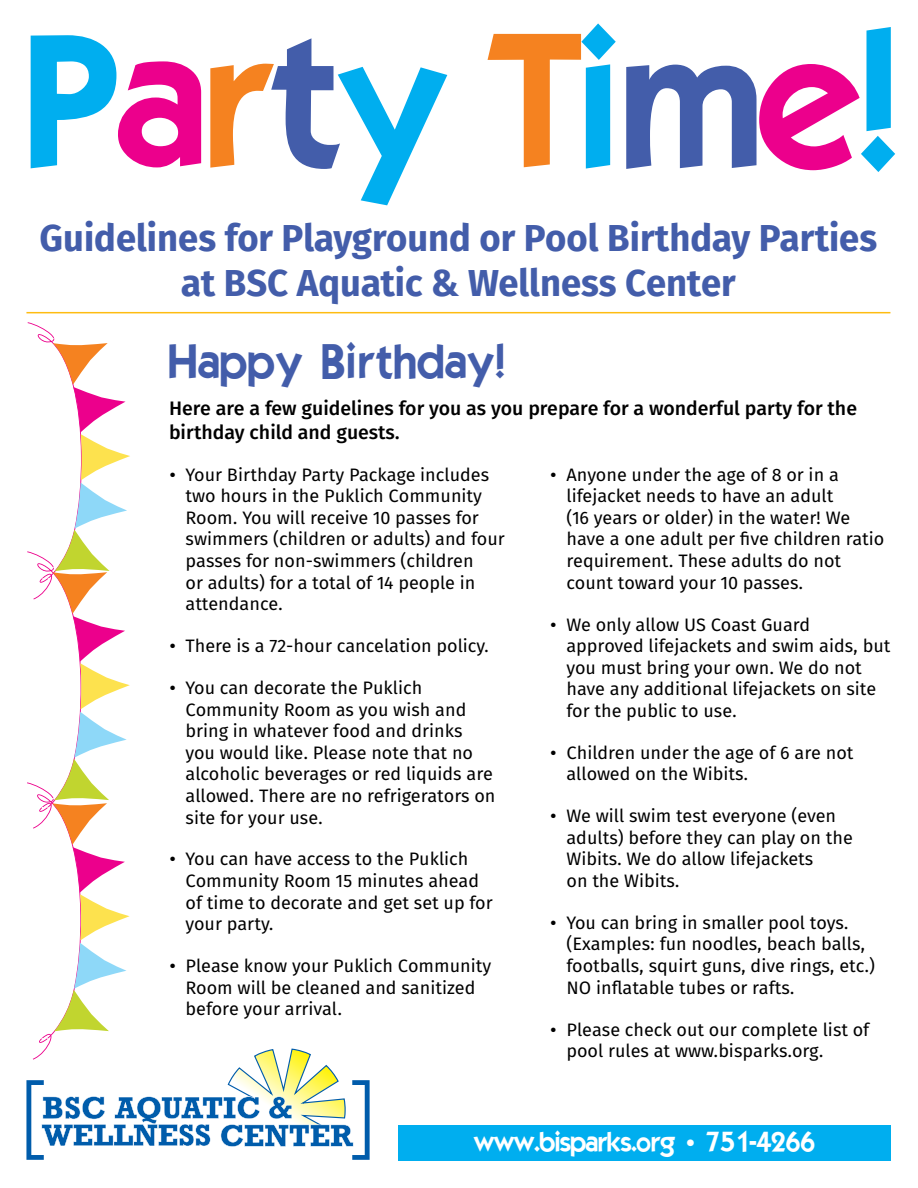
<style>
.page{position:relative;width:918px;height:1188px;background:#fff}
.page>*{position:absolute;margin:0;border:0;box-sizing:border-box;transform-origin:0 0}
.t1{font:186px "ELEGANCE";color:#00aeef}
.t2{font:46.5px "ELEGANCE";letter-spacing:.04em;color:#435daa}
.t3{font:700 37.5px/45px "Fira Sans OT";color:#435daa;text-align:center}
.t4{font:27px "ELEGANCE";color:#fff}
.t5{font:19.5px/23.4px "Fira Sans OT Medium";color:#000}
.t6{font:18px/21.6px "Fira Sans OT";color:#000}
.s1{color:#ec008c}
.s2{color:#f58220}
.s3{color:#435daa}
.s4{font-family:"Fira Sans OT"}
</style>
<div class="page">
<hr style="left:26px;top:312px;width:864px;height:1px;background:#febc11">
<div style="left:399px;top:1125px;width:492px;height:36px;background:#00aeef"></div>
<svg style="left:26px;top:322px;width:344px;height:838px"></svg>
<h1 class="t1" style="left:31px;top:-14px;width:868px">P<span class="s1">a</span><span class="s2">r</span><span class="s3">t</span>y <span class="s2">T</span>i<span class="s3">m</span><span class="s1">e</span>!</h1>
<h3 class="t3" style="left:40px;top:218px;width:839px">Guidelines for Playground or Pool Birthday Parties at BSC Aquatic &amp; Wellness Center</h3>
<h2 class="t2" style="left:169px;top:333px;width:337px">Happy Birthday!</h2>
<p class="t5" style="left:169px;top:398px;width:690px">Here are a few guidelines for you as you prepare for a wonderful party for the birthday child and guests.</p>
<p class="t6" style="left:186px;top:465px;width:321px;text-indent:-17px">• Your Birthday Party Package includes two hours in the Puklich Community Room. You will receive 10 passes for swimmers (children or adults) and four passes for non-swimmers (children<br>or adults) for a total of 14 people in attendance.</p>
<p class="t6" style="left:169px;top:636px;width:322px">• There is a 72-hour cancelation policy.</p>
<p class="t6" style="left:186px;top:678px;width:311px;text-indent:-17px">• You can decorate the Puklich<br>Community Room as you wish and bring in whatever food and drinks you would like. Please note that no alcoholic beverages or red liquids are allowed. There are no refrigerators on site for your use.</p>
<p class="t6" style="left:186px;top:850px;width:309px;text-indent:-17px">• You can have access to the Puklich<br>Community Room 15 minutes ahead of time to decorate and get set up for your party.</p>
<p class="t6" style="left:186px;top:956px;width:307px;text-indent:-17px">• Please know your Puklich Community<br>Room will be cleaned and sanitized before your arrival.</p>
<p class="t6" style="left:566px;top:465px;width:319px;text-indent:-17px">• Anyone under the age of 8 or in a lifejacket needs to have an adult<br>(16 years or older) in the water! We have a one adult per five children ratio requirement. These adults do not count toward your 10 passes.</p>
<p class="t6" style="left:566px;top:615px;width:325px;text-indent:-17px">• We only allow US Coast Guard approved lifejackets and swim aids, but you must bring your own. We do not have any additional lifejackets on site for the public to use.</p>
<p class="t6" style="left:566px;top:743px;width:289px;text-indent:-17px">• Children under the age of 6 are not allowed on the Wibits.</p>
<p class="t6" style="left:566px;top:806px;width:288px;text-indent:-17px">• We will swim test everyone (even adults) before they can play on the<br>Wibits. We do allow lifejackets<br>on the Wibits.</p>
<p class="t6" style="left:566px;top:913px;width:310px;text-indent:-17px">• You can bring in smaller pool toys. (Examples: fun noodles, beach balls, footballs, squirt guns, dive rings, etc.)<br>NO inflatable tubes or rafts.</p>
<p class="t6" style="left:566px;top:1020px;width:304px;text-indent:-17px">• Please check out our complete list of pool rules at www.bisparks.org.</p>
<h3 class="t4" style="left:474px;top:1126px;width:342px">www.bisparks.org <span class="s4">•</span> 751-4266</h3>
</div>
